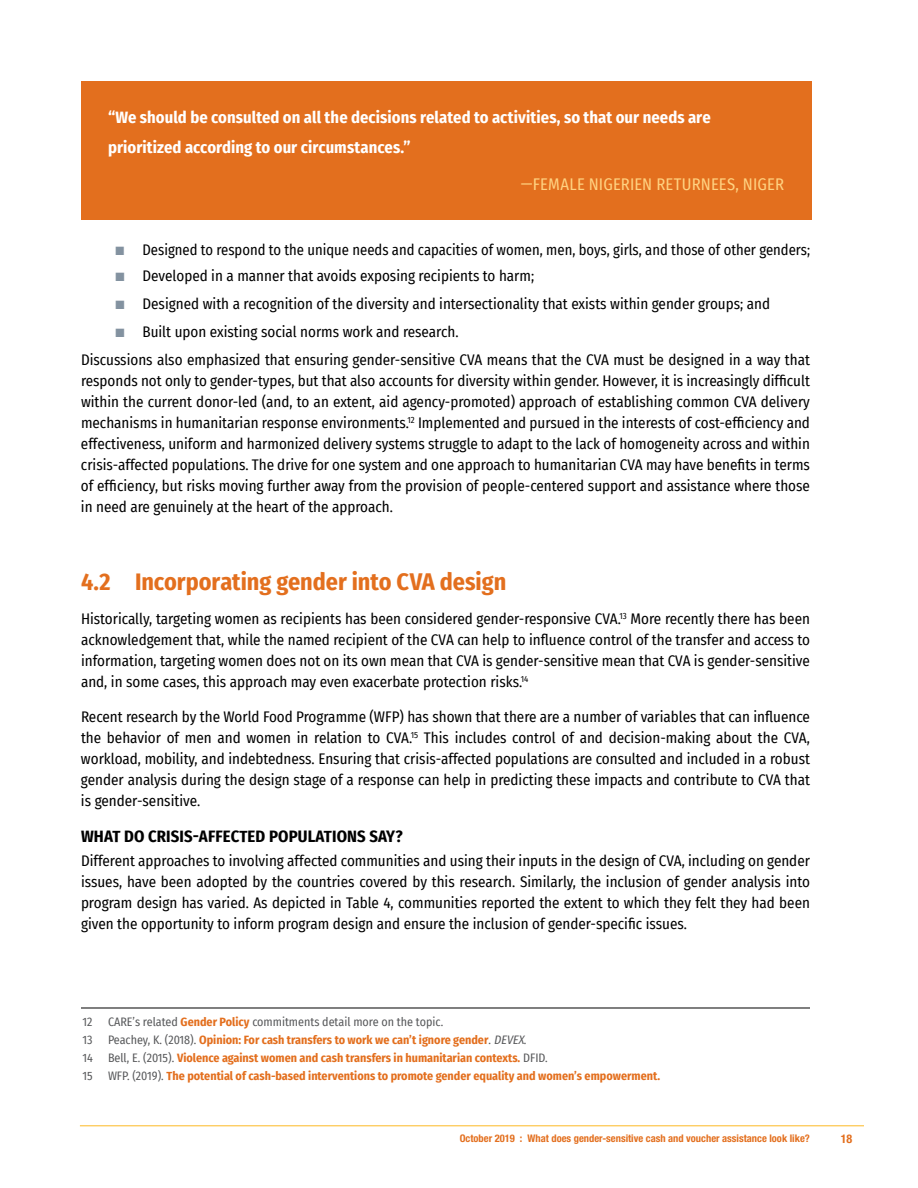
<style>
.page{position:relative;width:918px;height:1188px;background:#fff}
.page>*{position:absolute;margin:0;border:0;box-sizing:border-box;transform-origin:0 0}
.t1{font:700 24px "Fira Sans Condensed";color:#e36f1e}
.t2{font:700 16.5px/30px "Fira Sans Condensed";letter-spacing:.005em;color:#fff}
.t3{font:700 16.5px "Fira Sans Condensed";letter-spacing:.01em;color:#000}
.t4{font:16.5px "Fira Sans Condensed";letter-spacing:.01em;color:#ffd281}
.t5{font:15px/21px "Fira Sans Condensed";color:#000;text-align:justify}
.t6{font:700 12px "Fira Sans Condensed";color:#e36f1e}
.t7{font:12px "Fira Sans Condensed";color:#58595b}
.t8{font:700 condensed 12px "Helvetica Neue LT Std";color:#e36f1e}
.t9{font:700 condensed 10.5px "Helvetica Neue LT Std";color:#e36f1e}
.s1{color:#8392a0}
.s2{font-weight:700;color:#e36f1e}
.s3{font-weight:400;color:#58595b}
.s4{font-weight:400;font-style:italic;color:#58595b}
</style>
<div class="page">
<hr style="left:80px;top:1125px;width:784px;height:1px;background:#fdb924">
<hr style="left:81px;top:1008px;width:729px;height:1px;background:#000">
<div style="left:81px;top:81px;width:730px;height:138px;background:#e36f1e"></div>
<hr style="left:0;top:472px;width:1px;height:54px;background:#355d77">
<p class="t2" style="left:108px;top:102px;width:604px">“We should be consulted on all the decisions related to activities, so that our needs are prioritized according to our circumstances.”</p>
<p class="t4" style="left:521px;top:172px;width:265px">—FEMALE NIGERIEN RETURNEES, NIGER</p>
<p class="t5" style="left:115px;top:239px;width:696px"><span class="s1">■</span> Designed to respond to the unique needs and capacities of women, men, boys, girls, and those of other genders;</p>
<p class="t5" style="left:115px;top:265px;width:420px"><span class="s1">■</span> Developed in a manner that avoids exposing recipients to harm;</p>
<p class="t5" style="left:115px;top:293px;width:656px"><span class="s1">■</span> Designed with a recognition of the diversity and intersectionality that exists within gender groups; and</p>
<p class="t5" style="left:81px;top:317px;width:731px;line-height:27.8px;text-indent:34px"><span class="s1">■</span> Built upon existing social norms work and research.<br>Discussions also emphasized that ensuring gender-sensitive CVA means that the CVA must be designed in a way that</p>
<p class="t5" style="left:81px;top:369px;width:731px">responds not only to gender-types, but that also accounts for diversity within gender. However, it is increasingly difficult within the current donor-led (and, to an extent, aid agency-promoted) approach of establishing common CVA delivery mechanisms in humanitarian response environments.<sup>12</sup> Implemented and pursued in the interests of cost-efficiency and effectiveness, uniform and harmonized delivery systems struggle to adapt to the lack of homogeneity across and within crisis-affected populations. The drive for one system and one approach to humanitarian CVA may have benefits in terms of efficiency, but risks moving further away from the provision of people-centered support and assistance where those in need are genuinely at the heart of the approach.</p>
<h1 class="t1" style="left:81px;top:561px;width:427px">4.2 Incorporating gender into CVA design</h1>
<p class="t5" style="left:81px;top:608px;width:731px">Historically, targeting women as recipients has been considered gender-responsive CVA.<sup>13</sup> More recently there has been acknowledgement that, while the named recipient of the CVA can help to influence control of the transfer and access to information, targeting women does not on its own mean that CVA is gender-sensitive mean that CVA is gender-sensitive and, in some cases, this approach may even exacerbate protection risks.<sup>14</sup></p>
<p class="t5" style="left:81px;top:705px;width:731px">Recent research by the World Food Programme (WFP) has shown that there are a number of variables that can influence the behavior of men and women in relation to CVA.<sup>15</sup> This includes control of and decision-making about the CVA, workload, mobility, and indebtedness. Ensuring that crisis-affected populations are consulted and included in a robust gender analysis during the design stage of a response can help in predicting these impacts and contribute to CVA that is gender-sensitive.</p>
<p class="t3" style="left:81px;top:822px;width:323px">WHAT DO CRISIS-AFFECTED POPULATIONS SAY?</p>
<p class="t5" style="left:81px;top:850px;width:731px">Different approaches to involving affected communities and using their inputs in the design of CVA, including on gender issues, have been adopted by the countries covered by this research. Similarly, the inclusion of gender analysis into program design has varied. As depicted in Table 4, communities reported the extent to which they felt they had been given the opportunity to inform program design and ensure the inclusion of gender-specific issues.</p>
<p class="t7" style="left:82px;top:1013px;width:11px">12</p>
<p class="t7" style="left:108px;top:1013px;width:337px">CARE’s related <span class="s2">Gender Policy</span> commitments detail more on the topic.</p>
<p class="t7" style="left:82px;top:1031px;width:12px">13</p>
<p class="t6" style="left:108px;top:1030px;width:421px"><span class="s3">Peachey, K. (2018).</span> Opinion: For cash transfers to work we can’t ignore gender<span class="s3">.</span> <span class="s4">DEVEX</span><span class="s3">.</span></p>
<p class="t7" style="left:83px;top:1049px;width:12px">14</p>
<p class="t6" style="left:108px;top:1048px;width:441px"><span class="s3">Bell, E. (2015).</span> Violence against women and cash transfers in humanitarian contexts. <span class="s3">DFID.</span></p>
<p class="t7" style="left:83px;top:1067px;width:12px">15</p>
<p class="t6" style="left:108px;top:1066px;width:554px"><span class="s3">WFP. (2019).</span> The potential of cash-based interventions to promote gender equality and women’s empowerment.</p>
<p class="t9" style="left:460px;top:1132px;width:352px">October 2019 : What does gender-sensitive cash and voucher assistance look like?</p>
<p class="t8" style="left:841px;top:1132px;width:13px">18</p>
</div>
